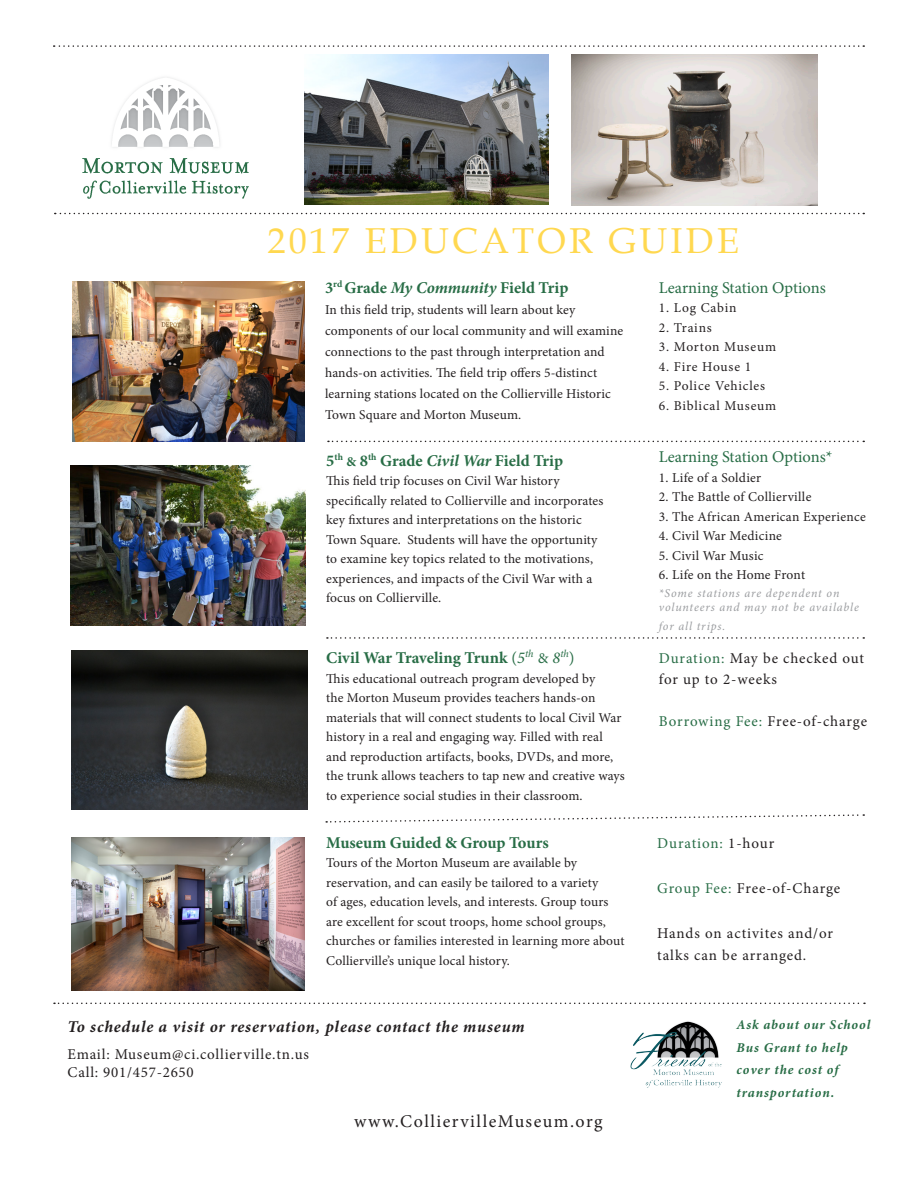
<style>
.page{position:relative;width:918px;height:1188px;background:#fff}
.page>*{position:absolute;margin:0;border:0;box-sizing:border-box;transform-origin:0 0}
.t1{font:36px "Book Antiqua";letter-spacing:.09em;color:#ffd850}
.t2{font:18px "Minion Pro";letter-spacing:.08em;color:#231f20}
.t3{font:700 16.5px "Minion Pro";color:#286d46}
.t4{font:italic 700 16.5px "Minion Pro";letter-spacing:.05em;color:#231f20}
.t5{font:16.5px "Minion Pro";color:#286d46}
.t6{font:15px/18px "Minion Pro";letter-spacing:.05em;color:#231f20}
.t7{font:15px "Minion Pro";letter-spacing:.06em;color:#286d46}
.t8{font:13.5px/19.5px "Minion Pro";letter-spacing:.01em;color:#231f20}
.t9{font:italic 700 13.5px/22.5px "Minion Pro";letter-spacing:.065em;color:#286d46}
.t10{font:13.5px "Minion Pro";letter-spacing:.06em;color:#231f20}
.t11{font:13.5px "Minion Pro";letter-spacing:.055em;color:#231f20}
.t12{font:italic 12px/13.5px "Minion Pro";letter-spacing:.07em;color:#9b9da0}
.s1{font-style:italic}
.s2{font-size:13.5px}
.s3{color:#286d46}
.s4{font-weight:400}
.s5{font-weight:400;font-style:italic}
.s6{font-weight:400;font-size:15px}
.s7{color:#231f20}
</style>
<div class="page">
<img style="left:82px;top:77px;width:167px;height:122px">
<img style="left:305px;top:54px;width:243px;height:151px">
<img style="left:571px;top:54px;width:246px;height:152px">
<svg style="left:55px;top:213px;width:809px;height:1px"></svg>
<svg style="left:54px;top:45px;width:810px;height:2px"></svg>
<img style="left:72px;top:282px;width:233px;height:160px">
<svg style="left:328px;top:441px;width:536px;height:1px"></svg>
<img style="left:70px;top:465px;width:236px;height:161px">
<svg style="left:327px;top:637px;width:537px;height:2px"></svg>
<img style="left:71px;top:650px;width:236px;height:160px">
<svg style="left:326px;top:814px;width:538px;height:9px"></svg>
<img style="left:71px;top:837px;width:234px;height:153px">
<svg style="left:54px;top:1003px;width:811px;height:1px"></svg>
<img style="left:630px;top:1021px;width:92px;height:67px">
<p class="t1" style="left:267px;top:216px;width:473px">2017 EDUCATOR GUIDE</p>
<p class="t3" style="left:325px;top:276px;width:245px">3<sup>rd</sup> Grade <span class="s1">My Community</span> Field Trip</p>
<p class="t8" style="left:325px;top:299px;width:300px;line-height:21px">In this field trip, students will learn about key components of our local community and will examine connections to the past through interpretation and hands-on activities. The field trip offers 5-distinct learning stations located on the Collierville Historic Town Square and Morton Museum.</p>
<p class="t3" style="left:326px;top:449px;width:238px">5<sup>th</sup> <span class="s2">&amp;</span> 8<sup>th</sup> Grade <span class="s1">Civil War</span> Field Trip</p>
<p class="t8" style="left:326px;top:471px;width:279px">This field trip focuses on Civil War history specifically related to Collierville and incorporates key fixtures and interpretations on the historic Town Square. Students will have the opportunity to examine key topics related to the motivations, experiences, and impacts of the Civil War with a focus on Collierville.</p>
<p class="t5" style="left:659px;top:276px;width:169px">Learning Station Options</p>
<p class="t10" style="left:659px;top:299px;width:79px">1. Log Cabin</p>
<p class="t8" style="left:659px;top:318px;width:54px">2. Trains</p>
<p class="t11" style="left:659px;top:338px;width:119px">3. Morton Museum</p>
<p class="t11" style="left:659px;top:357px;width:94px">4. Fire House 1</p>
<p class="t10" style="left:659px;top:377px;width:108px">5. Police Vehicles</p>
<p class="t10" style="left:659px;top:396px;width:119px">6. Biblical Museum</p>
<p class="t5" style="left:659px;top:446px;width:175px">Learning Station Options*</p>
<p class="t8" style="left:659px;top:468px;width:104px">1. Life of a Soldier</p>
<p class="t8" style="left:659px;top:487px;width:154px">2. The Battle of Collierville</p>
<p class="t8" style="left:659px;top:507px;width:208px">3. The African American Experience</p>
<p class="t8" style="left:659px;top:526px;width:125px">4. Civil War Medicine</p>
<p class="t8" style="left:659px;top:546px;width:106px">5. Civil War Music</p>
<p class="t8" style="left:659px;top:565px;width:148px">6. Life on the Home Front</p>
<p class="t12" style="left:659px;top:587px;width:202px">*Some stations are dependent on volunteers and may not be available</p>
<p class="t12" style="left:659px;top:620px;width:68px">for all trips.</p>
<p class="t6" style="left:659px;top:648px;width:207px;line-height:21px"><span class="s3">Duration:</span> May be checked out for up to 2-weeks</p>
<p class="t6" style="left:659px;top:713px;width:210px"><span class="s3">Borrowing Fee:</span> Free-of-charge</p>
<p class="t3" style="left:326px;top:646px;width:250px">Civil War Traveling Trunk <span class="s4">(</span><span class="s5">5</span><sup>th</sup> <span class="s6">&amp;</span> <span class="s5">8</span><sup>th</sup><span class="s4">)</span></p>
<p class="t8" style="left:326px;top:669px;width:300px">This educational outreach program developed by<br>the Morton Museum provides teachers hands-on materials that will connect students to local Civil War history in a real and engaging way. Filled with real and reproduction artifacts, books, DVDs, and more, the trunk allows teachers to tap new and creative ways to experience social studies in their classroom.</p>
<p class="t3" style="left:326px;top:831px;width:224px">Museum Guided &amp; Group Tours</p>
<p class="t8" style="left:326px;top:853px;width:300px">Tours of the Morton Museum are available by reservation, and can easily be tailored to a variety<br>of ages, education levels, and interests. Group tours are excellent for scout troops, home school groups, churches or families interested in learning more about Collierville’s unique local history.</p>
<p class="t7" style="left:657px;top:833px;width:119px">Duration: <span class="s7">1-hour</span></p>
<p class="t6" style="left:657px;top:879px;width:185px"><span class="s3">Group Fee:</span> Free-of-Charge</p>
<p class="t6" style="left:657px;top:922px;width:177px;line-height:22.5px">Hands on activites and/or talks can be arranged.</p>
<p class="t4" style="left:68px;top:1014px;width:459px">To schedule a visit or reservation, please contact the museum</p>
<p class="t6" style="left:68px;top:1045px;width:243px">Email: Museum@ci.collierville.tn.us<br>Call: 901/457-2650</p>
<p class="t2" style="left:354px;top:1109px;width:250px">www.ColliervilleMuseum.org</p>
<p class="t9" style="left:737px;top:1014px;width:135px">Ask about our School<br>Bus Grant to help cover the cost of transportation.</p>
</div>
